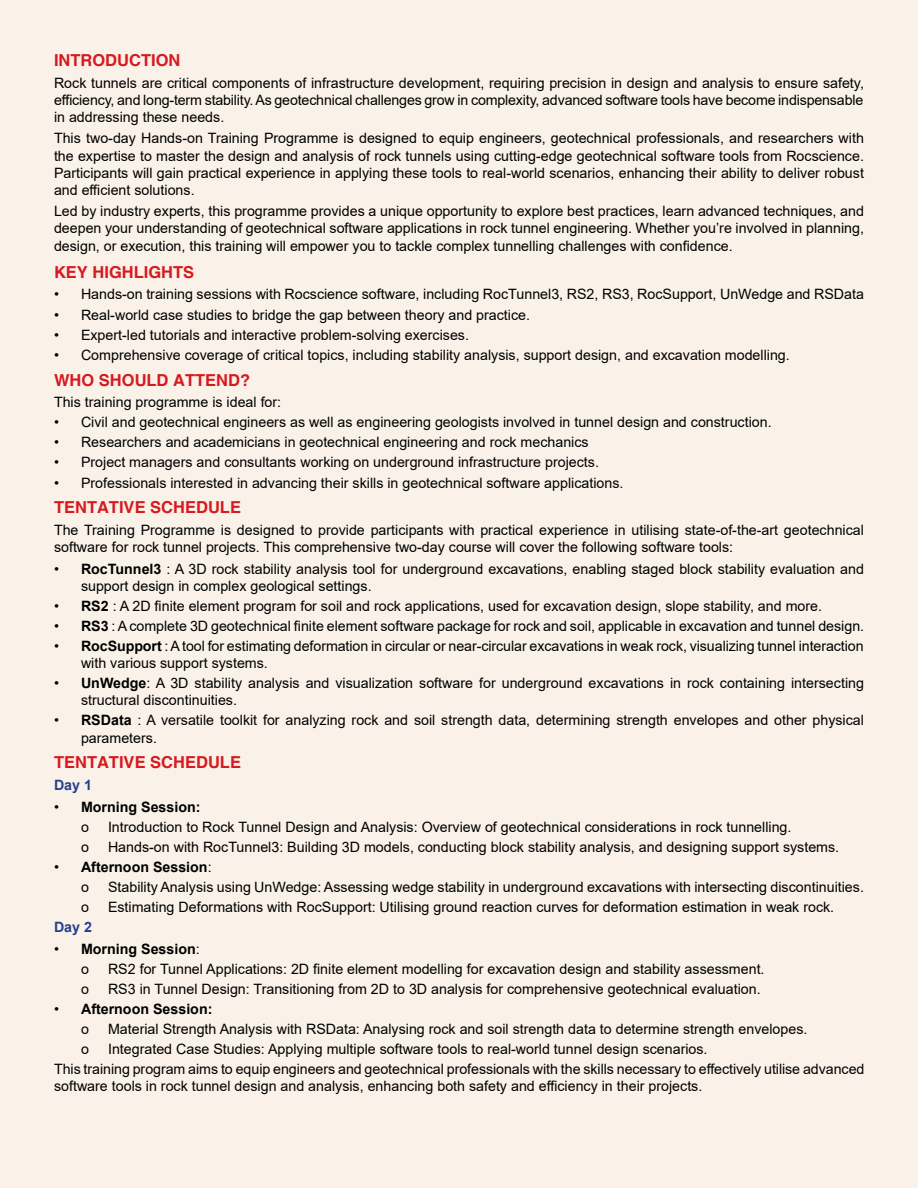
<style>
.page{position:relative;width:918px;height:1188px;background:#faf2e8}
.page>*{position:absolute;margin:0;border:0;box-sizing:border-box;transform-origin:0 0}
.t1{font:700 16.5px "Helvetica";color:#d71920}
.t2{font:14.25px/17.1px "Arial";color:#000}
.t3{font:700 14.25px/20.1px "Arial";color:#000}
.t4{font:700 14.25px "Arial";color:#25408f}
.s1{font-weight:700}
.s2{font-weight:400}
</style>
<div class="page">
<p class="t1" style="left:54px;top:50px;width:128px">INTRODUCTION</p>
<p class="t2" style="left:54px;top:74px;width:811px;text-align:justify">Rock tunnels are critical components of infrastructure development, requiring precision in design and analysis to ensure safety, efficiency, and long-term stability. As geotechnical challenges grow in complexity, advanced software tools have become indispensable in addressing these needs.</p>
<p class="t2" style="left:54px;top:130px;width:811px;text-align:justify">This two-day Hands-on Training Programme is designed to equip engineers, geotechnical professionals, and researchers with the expertise to master the design and analysis of rock tunnels using cutting-edge geotechnical software tools from Rocscience.<br>Participants will gain practical experience in applying these tools to real-world scenarios, enhancing their ability to deliver robust and efficient solutions.</p>
<p class="t2" style="left:54px;top:203px;width:811px;text-align:justify">Led by industry experts, this programme provides a unique opportunity to explore best practices, learn advanced techniques, and deepen your understanding of geotechnical software applications in rock tunnel engineering. Whether you’re involved in planning, design, or execution, this training will empower you to tackle complex tunnelling challenges with confidence.</p>
<p class="t1" style="left:54px;top:262px;width:142px">KEY HIGHLIGHTS</p>
<p class="t2" style="left:54px;top:286px;width:811px">• Hands-on training sessions with Rocscience software, including RocTunnel3, RS2, RS3, RocSupport, UnWedge and RSData</p>
<p class="t2" style="left:54px;top:306px;width:478px">• Real-world case studies to bridge the gap between theory and practice.</p>
<p class="t2" style="left:54px;top:326px;width:417px">• Expert-led tutorials and interactive problem-solving exercises.</p>
<p class="t2" style="left:54px;top:346px;width:737px">• Comprehensive coverage of critical topics, including stability analysis, support design, and excavation modelling.</p>
<p class="t1" style="left:54px;top:370px;width:198px">WHO SHOULD ATTEND?</p>
<p class="t2" style="left:54px;top:393px;width:229px">This training programme is ideal for:</p>
<p class="t2" style="left:54px;top:414px;width:719px">• Civil and geotechnical engineers as well as engineering geologists involved in tunnel design and construction.</p>
<p class="t2" style="left:54px;top:434px;width:536px">• Researchers and academicians in geotechnical engineering and rock mechanics</p>
<p class="t2" style="left:54px;top:454px;width:546px">• Project managers and consultants working on underground infrastructure projects.</p>
<p class="t2" style="left:54px;top:474px;width:571px">• Professionals interested in advancing their skills in geotechnical software applications.</p>
<p class="t1" style="left:54px;top:497px;width:189px">TENTATIVE SCHEDULE</p>
<p class="t2" style="left:54px;top:521px;width:811px">The Training Programme is designed to provide participants with practical experience in utilising state-of-the-art geotechnical software for rock tunnel projects. This comprehensive two-day course will cover the following software tools:</p>
<p class="t2" style="left:81px;top:560px;width:784px;text-indent:-27px">• <span class="s1">RocTunnel3</span> : A 3D rock stability analysis tool for underground excavations, enabling staged block stability evaluation and support design in complex geological settings.</p>
<p class="t2" style="left:54px;top:597px;width:770px">• <span class="s1">RS2</span> : A 2D finite element program for soil and rock applications, used for excavation design, slope stability, and more.</p>
<p class="t2" style="left:54px;top:617px;width:812px">• <span class="s1">RS3</span> : A complete 3D geotechnical finite element software package for rock and soil, applicable in excavation and tunnel design.</p>
<p class="t2" style="left:81px;top:637px;width:784px;text-indent:-27px">• <span class="s1">RocSupport</span> : A tool for estimating deformation in circular or near-circular excavations in weak rock, visualizing tunnel interaction with various support systems.</p>
<p class="t2" style="left:81px;top:675px;width:785px;text-indent:-27px">• <span class="s1">UnWedge</span>: A 3D stability analysis and visualization software for underground excavations in rock containing intersecting structural discontinuities.</p>
<p class="t2" style="left:81px;top:712px;width:784px;text-indent:-27px">• <span class="s1">RSData</span> : A versatile toolkit for analyzing rock and soil strength data, determining strength envelopes and other physical parameters.</p>
<p class="t1" style="left:54px;top:752px;width:189px">TENTATIVE SCHEDULE</p>
<p class="t4" style="left:54px;top:775px;width:40px">Day 1</p>
<p class="t3" style="left:81px;top:797px;width:121px;text-indent:-27px"><span class="s2">•</span> Morning Session: <span class="s2">o</span></p>
<p class="t2" style="left:108px;top:818px;width:685px">Introduction to Rock Tunnel Design and Analysis: Overview of geotechnical considerations in rock tunnelling.</p>
<p class="t2" style="left:81px;top:838px;width:9px">o</p>
<p class="t2" style="left:108px;top:838px;width:733px">Hands-on with RocTunnel3: Building 3D models, conducting block stability analysis, and designing support systems.</p>
<p class="t3" style="left:81px;top:857px;width:132px;text-indent:-27px"><span class="s2">•</span> Afternoon Session<span class="s2">: o</span></p>
<p class="t2" style="left:108px;top:878px;width:757px">Stability Analysis using UnWedge: Assessing wedge stability in underground excavations with intersecting discontinuities.</p>
<p class="t2" style="left:81px;top:898px;width:9px">o</p>
<p class="t2" style="left:108px;top:898px;width:728px">Estimating Deformations with RocSupport: Utilising ground reaction curves for deformation estimation in weak rock.</p>
<p class="t4" style="left:54px;top:917px;width:40px">Day 2</p>
<p class="t3" style="left:81px;top:939px;width:120px;text-indent:-27px"><span class="s2">•</span> Morning Session<span class="s2">: o</span></p>
<p class="t2" style="left:108px;top:960px;width:658px">RS2 for Tunnel Applications: 2D finite element modelling for excavation design and stability assessment.</p>
<p class="t2" style="left:81px;top:980px;width:9px">o</p>
<p class="t2" style="left:108px;top:980px;width:654px">RS3 in Tunnel Design: Transitioning from 2D to 3D analysis for comprehensive geotechnical evaluation.</p>
<p class="t3" style="left:81px;top:999px;width:133px;text-indent:-27px"><span class="s2">•</span> Afternoon Session: <span class="s2">o</span></p>
<p class="t2" style="left:108px;top:1021px;width:701px">Material Strength Analysis with RSData: Analysing rock and soil strength data to determine strength envelopes.</p>
<p class="t2" style="left:54px;top:1039px;width:812px;line-height:20.1px;text-indent:54px">Integrated Case Studies: Applying multiple software tools to real-world tunnel design scenarios.<br>This training program aims to equip engineers and geotechnical professionals with the skills necessary to effectively utilise advanced</p>
<p class="t2" style="left:54px;top:1078px;width:650px">software tools in rock tunnel design and analysis, enhancing both safety and efficiency in their projects.</p>
<p class="t2" style="left:81px;top:1041px;width:9px">o</p>
</div>
